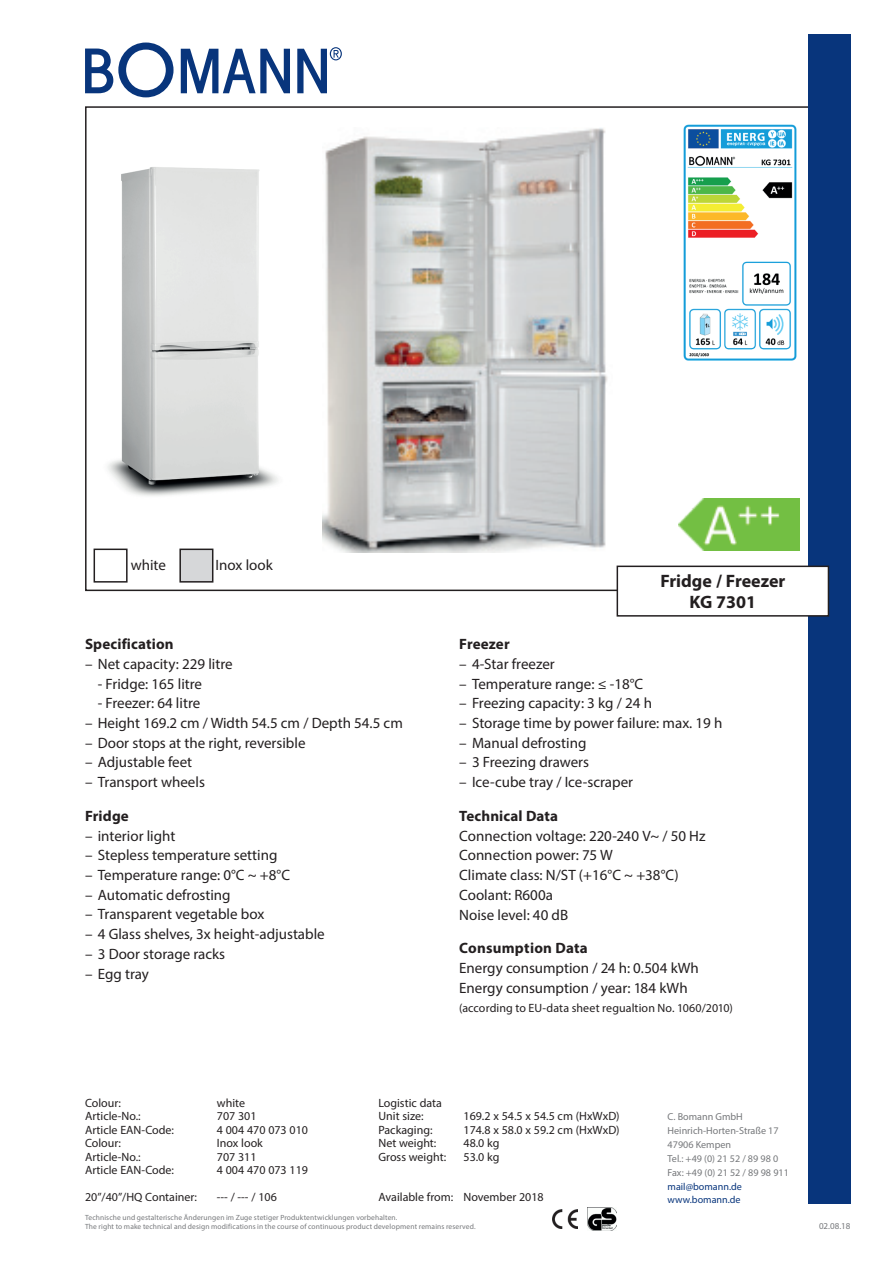
<style>
.page{position:relative;width:893px;height:1263px;background:#fff}
.page>*{position:absolute;margin:0;border:0;box-sizing:border-box;transform-origin:0 0}
.t1{font:700 18px/21px "Myriad Pro";color:#231f20;text-align:center}
.t2{font:15px/19.6px "Myriad Pro";color:#231f20}
.t3{font:700 15px "Myriad Pro";letter-spacing:.01em;color:#231f20}
.t4{font:12px/13.5px "Myriad Pro";color:#231f20}
.t5{font:10.2px/13.8px "Myriad Pro";color:#76787b}
.t6{font:10.2px/13.8px "Myriad Pro";color:#08357c}
.t7{font:9px "Myriad Pro";color:#76787b}
.t8{font:7.5px/9px "Myriad Pro";letter-spacing:.015em;color:#76787b}
</style>
<div class="page">
<div style="left:808px;top:34px;width:42px;height:1169px;background:#08357c"></div>
<svg style="left:297px;top:47px;width:45px;height:46px"></svg>
<svg style="left:85px;top:43px;width:89px;height:54px"></svg>
<svg style="left:181px;top:49px;width:109px;height:44px"></svg>
<div style="left:617px;top:566px;width:211px;height:50px;background:#fff"></div>
<div style="left:617px;top:566px;width:212px;height:51px;border:2px solid #231f20"></div>
<img style="left:553px;top:1210px;width:24px;height:19px">
<img style="left:678px;top:498px;width:122px;height:53px">
<img style="left:587px;top:1207px;width:30px;height:23px">
<img style="left:107px;top:167px;width:171px;height:329px">
<img style="left:683px;top:124px;width:114px;height:237px">
<div style="left:94px;top:549px;width:34px;height:34px;border:2px solid #231f20"></div>
<div style="left:180px;top:549px;width:33px;height:33px;background:#d6d7d9"></div>
<div style="left:179px;top:549px;width:34px;height:34px;border:2px solid #231f20"></div>
<img style="left:323px;top:128px;width:285px;height:425px">
<p class="t2" style="left:131px;top:555px;width:37px">white</p>
<p class="t2" style="left:215px;top:555px;width:59px">Inox look</p>
<p class="t3" style="left:85px;top:634px;width:90px">Specification</p>
<p class="t2" style="left:85px;top:654px;width:149px">– Net capacity: 229 litre</p>
<p class="t2" style="left:98px;top:673px;width:106px">- Fridge: 165 litre</p>
<p class="t2" style="left:98px;top:693px;width:104px">- Freezer: 64 litre</p>
<p class="t2" style="left:85px;top:713px;width:319px">– Height 169.2 cm / Width 54.5 cm / Depth 54.5 cm</p>
<p class="t2" style="left:85px;top:732px;width:222px">– Door stops at the right, reversible</p>
<p class="t2" style="left:85px;top:752px;width:109px">– Adjustable feet</p>
<p class="t2" style="left:85px;top:772px;width:121px">– Transport wheels</p>
<p class="t3" style="left:85px;top:806px;width:45px">Fridge</p>
<p class="t2" style="left:85px;top:825px;width:92px">– interior light</p>
<p class="t2" style="left:85px;top:845px;width:194px">– Stepless temperature setting</p>
<p class="t2" style="left:85px;top:865px;width:207px">– Temperature range: 0°C ~ +8°C</p>
<p class="t2" style="left:85px;top:885px;width:147px">– Automatic defrosting</p>
<p class="t2" style="left:85px;top:904px;width:181px">– Transparent vegetable box</p>
<p class="t2" style="left:85px;top:924px;width:241px">– 4 Glass shelves, 3x height-adjustable</p>
<p class="t2" style="left:85px;top:944px;width:142px">– 3 Door storage racks</p>
<p class="t2" style="left:85px;top:963px;width:65px">– Egg tray</p>
<p class="t1" style="left:660px;top:570px;width:127px">Fridge / Freezer<br>KG 7301</p>
<p class="t3" style="left:459px;top:634px;width:52px">Freezer</p>
<p class="t2" style="left:459px;top:654px;width:97px">– 4-Star freezer</p>
<p class="t2" style="left:459px;top:673px;width:186px">– Temperature range: ≤ -18°C</p>
<p class="t2" style="left:459px;top:693px;width:194px">– Freezing capacity: 3 kg / 24 h</p>
<p class="t2" style="left:459px;top:713px;width:265px">– Storage time by power failure: max. 19 h</p>
<p class="t2" style="left:459px;top:733px;width:129px">– Manual defrosting</p>
<p class="t2" style="left:459px;top:752px;width:131px">– 3 Freezing drawers</p>
<p class="t2" style="left:459px;top:772px;width:175px">– Ice-cube tray / Ice-scraper</p>
<p class="t3" style="left:459px;top:806px;width:100px">Technical Data</p>
<p class="t2" style="left:459px;top:826px;width:248px">Connection voltage: 220-240 V~ / 50 Hz<br>Connection power: 75 W<br>Climate class: N/ST (+16°C ~ +38°C)<br>Coolant: R600a<br>Noise level: 40 dB</p>
<p class="t3" style="left:459px;top:939px;width:130px">Consumption Data</p>
<p class="t2" style="left:459px;top:958px;width:241px">Energy consumption / 24 h: 0.504 kWh<br>Energy consumption / year: 184 kWh</p>
<p class="t4" style="left:459px;top:1001px;width:275px">(according to EU-data sheet regualtion No. 1060/2010)</p>
<p class="t4" style="left:85px;top:1096px;width:37px">Colour:</p>
<p class="t4" style="left:217px;top:1096px;width:30px">white</p>
<p class="t4" style="left:85px;top:1109px;width:57px">Article-No.:</p>
<p class="t4" style="left:217px;top:1109px;width:41px">707 301</p>
<p class="t4" style="left:85px;top:1123px;width:90px">Article EAN-Code:</p>
<p class="t4" style="left:217px;top:1123px;width:93px">4 004 470 073 010</p>
<p class="t4" style="left:85px;top:1136px;width:37px">Colour:</p>
<p class="t4" style="left:217px;top:1136px;width:48px">Inox look</p>
<p class="t4" style="left:85px;top:1150px;width:57px">Article-No.:</p>
<p class="t4" style="left:217px;top:1150px;width:41px">707 311</p>
<p class="t4" style="left:85px;top:1163px;width:90px">Article EAN-Code:</p>
<p class="t4" style="left:217px;top:1163px;width:93px">4 004 470 073 119</p>
<p class="t4" style="left:85px;top:1190px;width:114px">20”/40”/HQ Container:</p>
<p class="t4" style="left:217px;top:1190px;width:61px">--- / --- / 106</p>
<p class="t4" style="left:378px;top:1096px;width:65px">Logistic data<br>Unit size:</p>
<p class="t4" style="left:463px;top:1109px;width:158px">169.2 x 54.5 x 54.5 cm (HxWxD)</p>
<p class="t4" style="left:378px;top:1123px;width:56px">Packaging:</p>
<p class="t4" style="left:463px;top:1123px;width:158px">174.8 x 58.0 x 59.2 cm (HxWxD)</p>
<p class="t4" style="left:378px;top:1136px;width:59px">Net weight:</p>
<p class="t4" style="left:463px;top:1136px;width:38px">48.0 kg</p>
<p class="t4" style="left:378px;top:1150px;width:69px">Gross weight:</p>
<p class="t4" style="left:463px;top:1150px;width:38px">53.0 kg</p>
<p class="t4" style="left:378px;top:1190px;width:167px">Available from: November 2018</p>
<p class="t5" style="left:668px;top:1110px;width:123px">C. Bomann GmbH<br>Heinrich-Horten-Straße 17<br>47906 Kempen<br>Tel.: +49 (0) 21 52 / 89 98 0<br>Fax: +49 (0) 21 52 / 89 98 911</p>
<p class="t6" style="left:668px;top:1179px;width:76px">mail@bomann.de www.bomann.de</p>
<p class="t8" style="left:85px;top:1213px;width:392px">Technische und gestalterische Änderungen im Zuge stetiger Produktentwicklungen vorbehalten.<br>The right to make technical and design modifications in the course of continuous product development remains reserved.</p>
<p class="t7" style="left:819px;top:1220px;width:33px">02.08.18</p>
</div>
